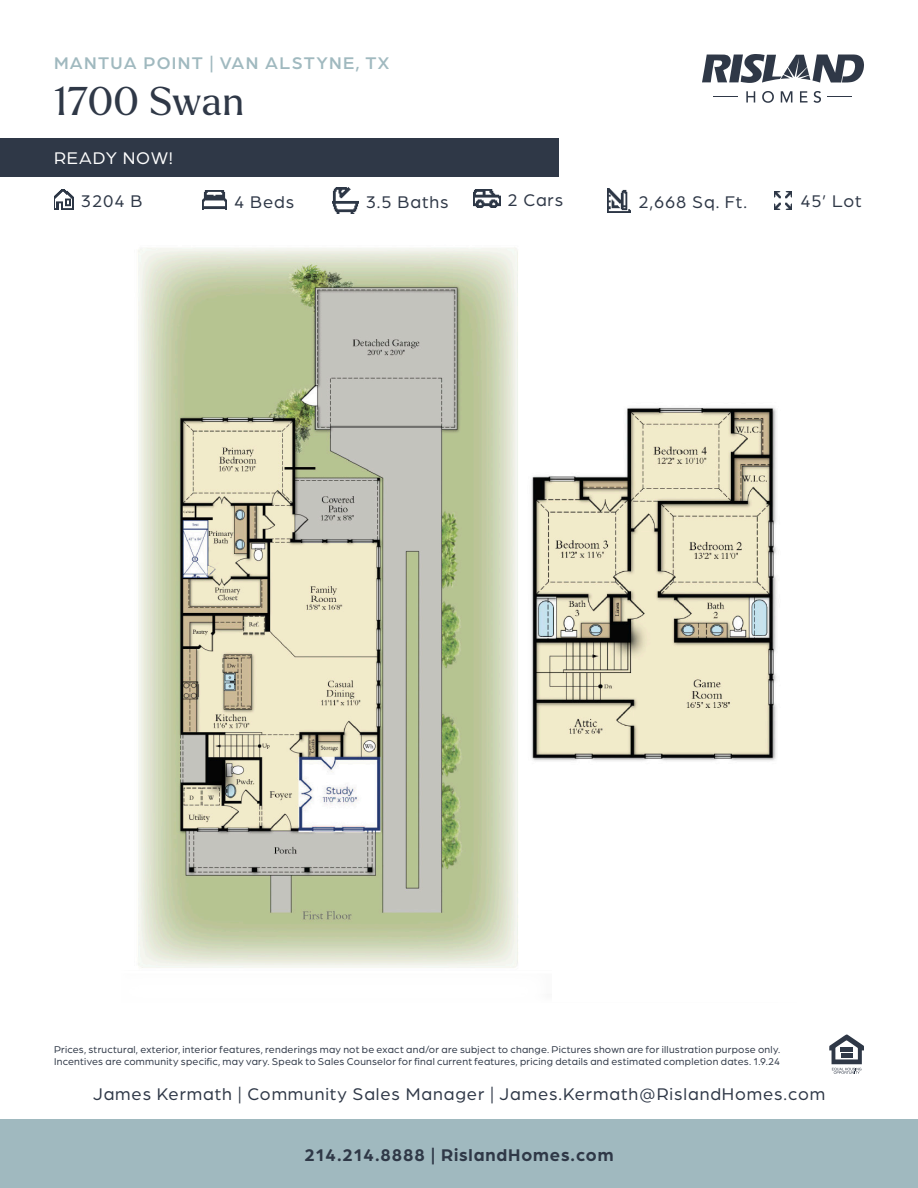
<style>
.page{position:relative;width:918px;height:1188px;background:#fff}
.page>*{position:absolute;margin:0;border:0;box-sizing:border-box;transform-origin:0 0}
.t1{font:39px "Larken";letter-spacing:.02em;color:#2f3847}
.t2{font:18px "Arboria";letter-spacing:.05em;color:#2f3847}
.t3{font:700 18px "Arboria";letter-spacing:.05em;color:#2f3847}
.t4{font:500 18px "Arboria";letter-spacing:.075em;color:#a0b9bf}
.t5{font:18px "Arboria";letter-spacing:.05em;color:#fff}
.t6{font:10.5px/12px "Arboria";letter-spacing:.025em;color:#2f3847}
</style>
<div class="page">
<svg style="left:702px;top:54px;width:162px;height:29px"></svg>
<svg style="left:713px;top:96px;width:25px;height:1px"></svg>
<svg style="left:827px;top:96px;width:25px;height:1px"></svg>
<svg style="left:746px;top:91px;width:9px;height:12px"></svg>
<svg style="left:762px;top:91px;width:12px;height:12px"></svg>
<svg style="left:781px;top:91px;width:11px;height:12px"></svg>
<svg style="left:800px;top:91px;width:8px;height:12px"></svg>
<svg style="left:814px;top:91px;width:7px;height:12px"></svg>
<div style="left:0;top:1119px;width:918px;height:69px;background:#a0b9bf"></div>
<svg style="left:829px;top:1034px;width:35px;height:40px"></svg>
<img style="left:138px;top:248px;width:639px;height:720px">
<div style="left:552px;top:852px;width:253px;height:149px;background:#fff"></div>
<img style="left:54px;top:189px;width:19px;height:21px">
<img style="left:203px;top:191px;width:24px;height:19px">
<img style="left:332px;top:187px;width:26px;height:26px">
<img style="left:474px;top:189px;width:26px;height:18px">
<img style="left:607px;top:189px;width:24px;height:23px">
<img style="left:774px;top:191px;width:18px;height:18px">
<div style="left:0;top:139px;width:558px;height:38px;background:#2f3847"></div>
<p class="t4" style="left:54px;top:51px;width:337px">MANTUA POINT | VAN ALSTYNE, TX</p>
<p class="t1" style="left:54px;top:76px;width:191px">1700 Swan</p>
<p class="t5" style="left:54px;top:147px;width:120px">READY NOW!</p>
<p class="t2" style="left:81px;top:189px;width:63px">3204 B</p>
<p class="t2" style="left:234px;top:190px;width:62px">4 Beds</p>
<p class="t2" style="left:366px;top:190px;width:84px">3.5 Baths</p>
<p class="t2" style="left:508px;top:188px;width:57px">2 Cars</p>
<p class="t2" style="left:638px;top:190px;width:110px">2,668 Sq. Ft.</p>
<p class="t2" style="left:800px;top:190px;width:63px">45’ Lot</p>
<p class="t6" style="left:54px;top:1043px;width:728px">Prices, structural, exterior, interior features, renderings may not be exact and/or are subject to change. Pictures shown are for illustration purpose only.<br>Incentives are community specific, may vary. Speak to Sales Counselor for final current features, pricing details and estimated completion dates. 1.9.24</p>
<p class="t2" style="left:93px;top:1082px;width:734px">James Kermath | Community Sales Manager | James.Kermath@RislandHomes.com</p>
<p class="t3" style="left:305px;top:1143px;width:310px">214.214.8888 | RislandHomes.com</p>
</div>
